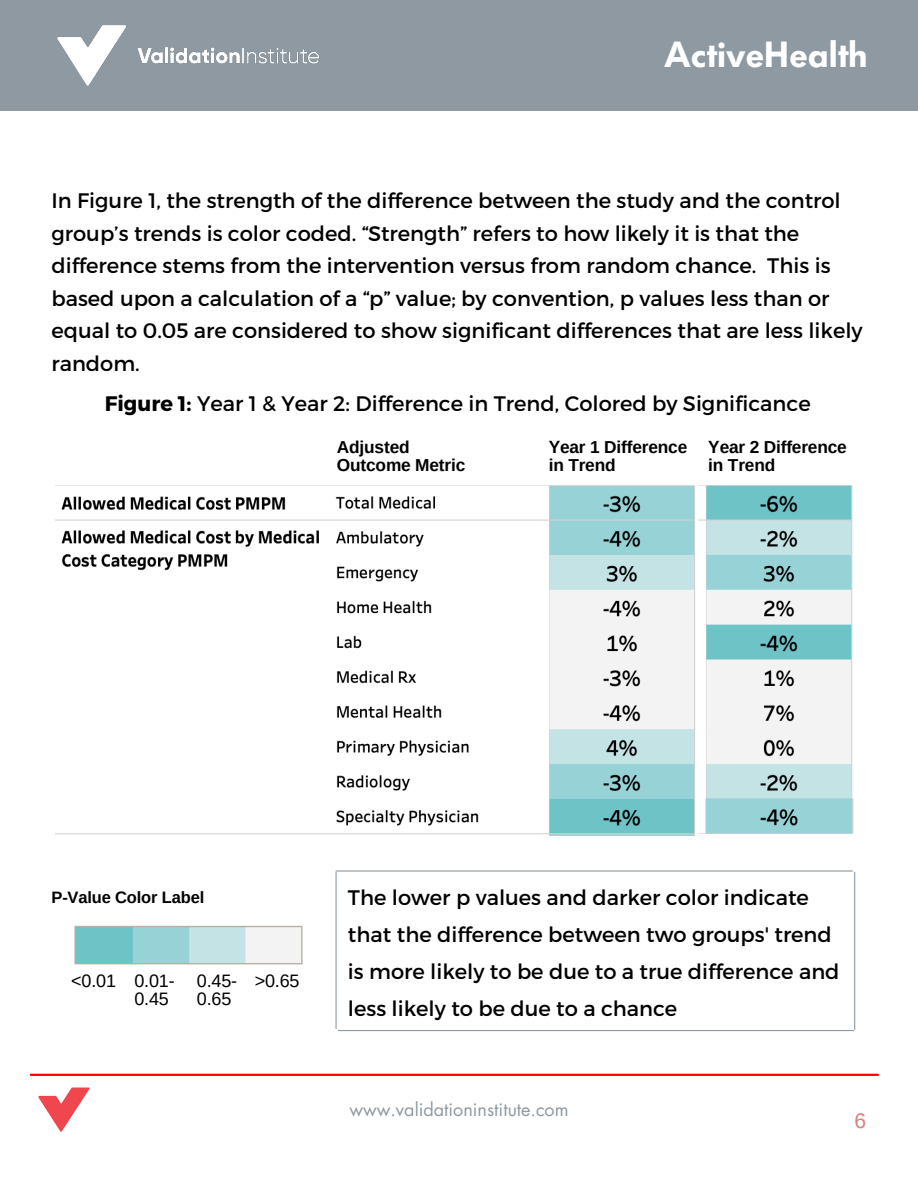
<style>
.page{position:relative;width:918px;height:1188px;background:#fff}
.page>*{position:absolute;margin:0;border:0;box-sizing:border-box;transform-origin:0 0}
.t1{font:600 36px "Futura BQ";color:#fff}
.t2{font:21px/32.7px "Montserrat";color:#000}
.t3{font:21px "Arimo";color:#d97f76}
.t4{font:18px/18px "Arimo";letter-spacing:-.01em;color:#000}
.t5{font:18px "Futura LT";color:#8e99a2}
.t6{font:700 17.25px/17.7px "Arimo";letter-spacing:-.01em;color:#000}
.t7{font:700 16.5px "Arimo";letter-spacing:-.01em;color:#000}
.s1{font-weight:700}
</style>
<div class="page">
<div style="left:0;top:0;width:918px;height:111px;background:#8e99a2"></div>
<img style="left:57px;top:25px;width:262px;height:61px">
<hr style="left:31px;top:1074px;width:847px;height:2px;background:#f00">
<img style="left:38px;top:1087px;width:52px;height:45px">
<img style="left:74px;top:925px;width:229px;height:40px">
<img style="left:55px;top:485px;width:799px;height:350px">
<img style="left:700px;top:798px;width:154px;height:35px">
<hr style="left:336px;top:870px;width:516px;height:2px;background:#8e99a2">
<hr style="left:338px;top:1030px;width:516px;height:1px;background:#8e99a2">
<hr style="left:336px;top:872px;width:1px;height:157px;background:#8e99a2">
<hr style="left:854px;top:872px;width:1px;height:158px;background:#8e99a2">
<h1 class="t1" style="left:665px;top:33px;width:205px">ActiveHealth</h1>
<p class="t2" style="left:52px;top:183px;width:813px">In Figure 1, the strength of the difference between the study and the control group’s trends is color coded. “Strength” refers to how likely it is that the difference stems from the intervention versus from random chance. This is based upon a calculation of a “p” value; by convention, p values less than or equal to 0.05 are considered to show significant differences that are less likely random.</p>
<p class="t2" style="left:105px;top:387px;width:707px"><span class="s1">Figure 1:</span> Year 1 &amp; Year 2: Difference in Trend, Colored by Significance</p>
<p class="t6" style="left:337px;top:438px;width:130px">Adjusted<br>Outcome Metric</p>
<p class="t6" style="left:549px;top:438px;width:140px">Year 1 Difference in Trend</p>
<p class="t6" style="left:708px;top:438px;width:140px">Year 2 Difference in Trend</p>
<p class="t7" style="left:52px;top:889px;width:154px">P-Value Color Label</p>
<p class="t4" style="left:134px;top:972px;width:42px;text-indent:-63px">&lt;0.01 0.01-<br>0.45</p>
<p class="t4" style="left:197px;top:972px;width:104px">0.45- &gt;0.65<br>0.65</p>
<p class="t2" style="left:348px;top:878px;width:493px;line-height:37.2px">The lower p values and darker color indicate that the difference between two groups' trend is more likely to be due to a true difference and less likely to be due to a chance</p>
<p class="t5" style="left:349px;top:1098px;width:221px">www.validationinstitute.com</p>
<p class="t3" style="left:854px;top:1109px;width:13px">6</p>
</div>
